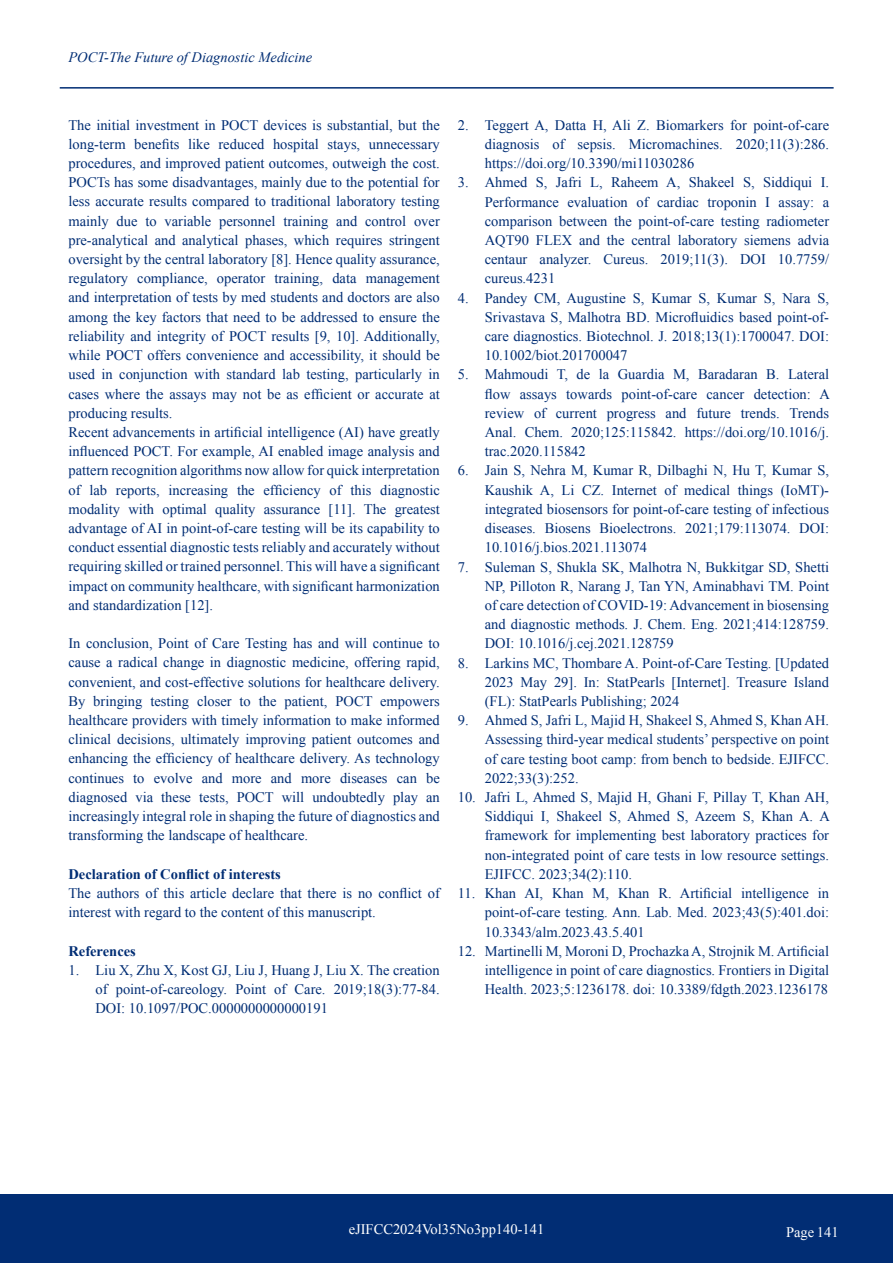
<style>
.page{position:relative;width:893px;height:1263px;background:#fff}
.page>*{position:absolute;margin:0;border:0;box-sizing:border-box;transform-origin:0 0}
.t1{font:14.55px/19.2px "Times New Roman";color:#012d74;text-align:justify}
.t2{font:700 14.55px "Times New Roman";color:#012d74}
.t3{font:14.55px "Times New Roman";color:#fff}
.t4{font:italic 14.4px "Times New Roman";color:#012d74}
</style>
<div class="page">
<div style="left:0;top:1195px;width:893px;height:68px;background:#012d74"></div>
<hr style="left:60px;top:87px;width:774px;height:2px;background:#012d74">
<p class="t4" style="left:68px;top:47px;width:245px">POCT-The Future of Diagnostic Medicine</p>
<p class="t1" style="left:68px;top:115px;width:373px;text-align:left">The initial investment in POCT devices is substantial, but the long-term benefits like reduced hospital stays, unnecessary procedures, and improved patient outcomes, outweigh the cost.<br>POCTs has some disadvantages, mainly due to the potential for less accurate results compared to traditional laboratory testing mainly due to variable personnel training and control over pre-analytical and analytical phases, which requires stringent oversight by the central laboratory [8]. Hence quality assurance, regulatory compliance, operator training, data management and interpretation of tests by med students and doctors are also among the key factors that need to be addressed to ensure the reliability and integrity of POCT results [9, 10]. Additionally, while POCT offers convenience and accessibility, it should be used in conjunction with standard lab testing, particularly in cases where the assays may not be as efficient or accurate at producing results.<br>Recent advancements in artificial intelligence (AI) have greatly influenced POCT. For example, AI enabled image analysis and pattern recognition algorithms now allow for quick interpretation of lab reports, increasing the efficiency of this diagnostic modality with optimal quality assurance [11]. The greatest advantage of AI in point-of-care testing will be its capability to conduct essential diagnostic tests reliably and accurately without requiring skilled or trained personnel. This will have a significant impact on community healthcare, with significant harmonization and standardization [12].</p>
<p class="t1" style="left:68px;top:633px;width:373px">In conclusion, Point of Care Testing has and will continue to cause a radical change in diagnostic medicine, offering rapid, convenient, and cost-effective solutions for healthcare delivery.<br>By bringing testing closer to the patient, POCT empowers healthcare providers with timely information to make informed clinical decisions, ultimately improving patient outcomes and enhancing the efficiency of healthcare delivery. As technology continues to evolve and more and more diseases can be diagnosed via these tests, POCT will undoubtedly play an increasingly integral role in shaping the future of diagnostics and transforming the landscape of healthcare.</p>
<p class="t2" style="left:68px;top:864px;width:214px">Declaration of Conflict of interests</p>
<p class="t1" style="left:68px;top:883px;width:373px">The authors of this article declare that there is no conflict of interest with regard to the content of this manuscript.</p>
<p class="t2" style="left:68px;top:940px;width:69px">References</p>
<p class="t1" style="left:95px;top:960px;width:346px;text-indent:-27px">1. Liu X, Zhu X, Kost GJ, Liu J, Huang J, Liu X. The creation of point-of-careology. Point of Care. 2019;18(3):77-84.<br>DOI: 10.1097/POC.0000000000000191</p>
<p class="t1" style="left:485px;top:115px;width:346px;text-indent:-27px">2. Teggert A, Datta H, Ali Z. Biomarkers for point-of-care diagnosis of sepsis. Micromachines. 2020;11(3):286. https://doi.org/10.3390/mi11030286</p>
<p class="t1" style="left:485px;top:173px;width:346px;text-indent:-27px">3. Ahmed S, Jafri L, Raheem A, Shakeel S, Siddiqui I.<br>Performance evaluation of cardiac troponin I assay: a comparison between the point-of-care testing radiometer AQT90 FLEX and the central laboratory siemens advia centaur analyzer. Cureus. 2019;11(3). DOI 10.7759/ cureus.4231</p>
<p class="t1" style="left:485px;top:288px;width:346px;text-indent:-27px">4. Pandey CM, Augustine S, Kumar S, Kumar S, Nara S, Srivastava S, Malhotra BD. Microfluidics based point-of&shy;care diagnostics. Biotechnol. J. 2018;13(1):1700047. DOI:<br>10.1002/biot.201700047</p>
<p class="t1" style="left:485px;top:365px;width:347px;text-indent:-27px">5. Mahmoudi T, de la Guardia M, Baradaran B. Lateral flow assays towards point-of-care cancer detection: A review of current progress and future trends. Trends Anal. Chem. 2020;125:115842. https://doi.org/10.1016/j. trac.2020.115842</p>
<p class="t1" style="left:485px;top:461px;width:346px;text-indent:-27px">6. Jain S, Nehra M, Kumar R, Dilbaghi N, Hu T, Kumar S, Kaushik A, Li CZ. Internet of medical things (IoMT)- integrated biosensors for point-of-care testing of infectious diseases. Biosens Bioelectrons. 2021;179:113074. DOI:<br>10.1016/j.bios.2021.113074</p>
<p class="t1" style="left:485px;top:557px;width:346px;text-indent:-27px">7. Suleman S, Shukla SK, Malhotra N, Bukkitgar SD, Shetti NP, Pilloton R, Narang J, Tan YN, Aminabhavi TM. Point of care detection of COVID-19: Advancement in biosensing and diagnostic methods. J. Chem. Eng. 2021;414:128759.<br>DOI: 10.1016/j.cej.2021.128759</p>
<p class="t1" style="left:485px;top:653px;width:346px;text-indent:-27px">8. Larkins MC, Thombare A. Point-of-Care Testing. [Updated 2023 May 29]. In: StatPearls [Internet]. Treasure Island (FL): StatPearls Publishing; 2024</p>
<p class="t1" style="left:485px;top:710px;width:346px;text-indent:-27px">9. Ahmed S, Jafri L, Majid H, Shakeel S, Ahmed S, Khan AH.<br>Assessing third-year medical students’ perspective on point of care testing boot camp: from bench to bedside. EJIFCC.<br>2022;33(3):252.</p>
<p class="t1" style="left:485px;top:787px;width:347px;text-indent:-27px">10. Jafri L, Ahmed S, Majid H, Ghani F, Pillay T, Khan AH, Siddiqui I, Shakeel S, Ahmed S, Azeem S, Khan A. A framework for implementing best laboratory practices for non-integrated point of care tests in low resource settings.<br>EJIFCC. 2023;34(2):110.</p>
<p class="t1" style="left:485px;top:883px;width:346px;text-indent:-27px">11. Khan AI, Khan M, Khan R. Artificial intelligence in point-of-care testing. Ann. Lab. Med. 2023;43(5):401.doi:<br>10.3343/alm.2023.43.5.401</p>
<p class="t1" style="left:485px;top:941px;width:346px;text-indent:-27px">12. Martinelli M, Moroni D, Prochazka A, Strojnik M. Artificial intelligence in point of care diagnostics. Frontiers in Digital Health. 2023;5:1236178. doi: 10.3389/fdgth.2023.1236178</p>
<p class="t3" style="left:349px;top:1219px;width:197px">eJIFCC2024Vol35No3pp140-141</p>
<p class="t3" style="left:786px;top:1223px;width:54px">Page 141</p>
</div>
